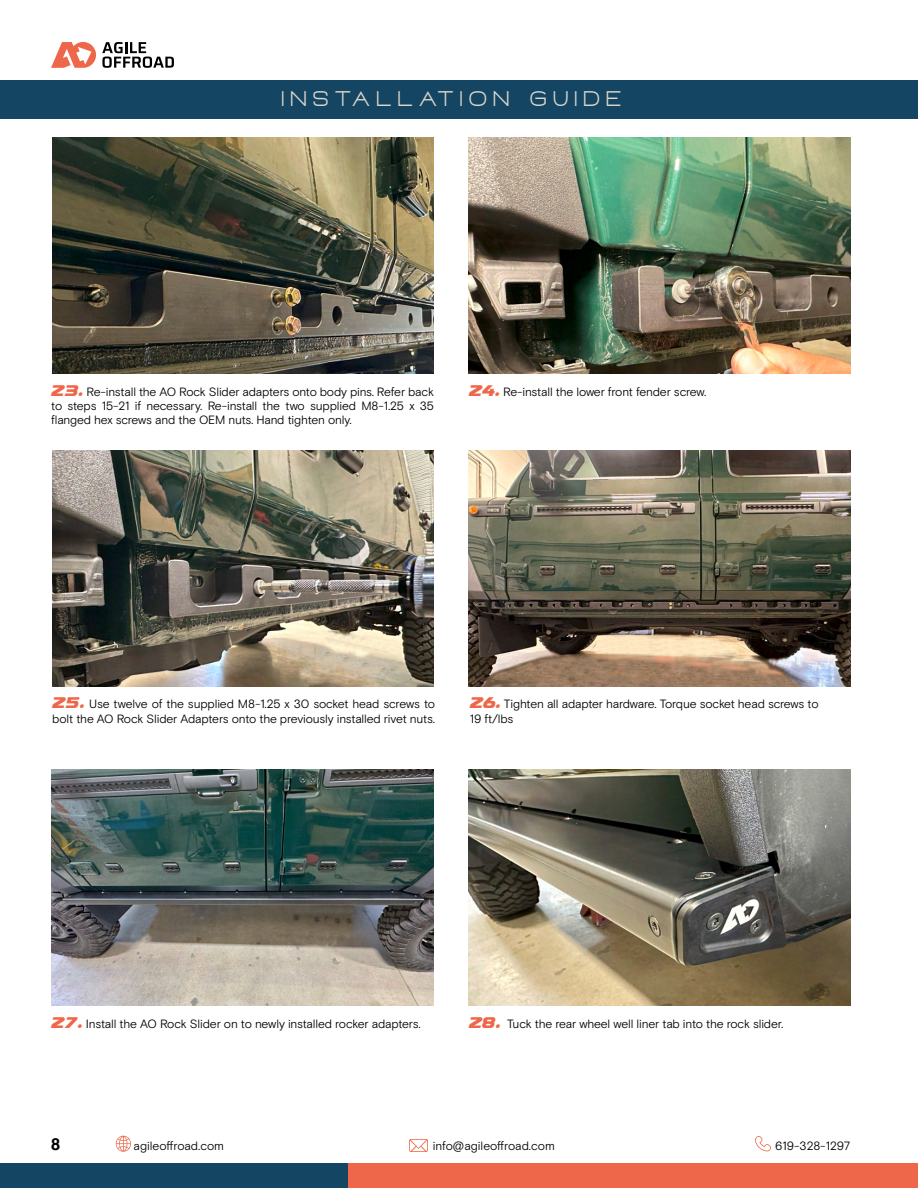
<style>
.page{position:relative;width:918px;height:1188px;background:#fff}
.page>*{position:absolute;margin:0;border:0;box-sizing:border-box;transform-origin:0 0}
.t1{font:500 21px "Neon";letter-spacing:.2em;color:#dcd6ca}
.t2{font:700 16.5px "Helvetica";color:#000}
.t3{font:12px/14.4px "Basis Grotesque Pro Off White";letter-spacing:-.015em;color:#000;text-align:justify}
.s1{font-family:"Renoric";font-size:18px;color:#ef674a}
</style>
<div class="page">
<svg style="left:116px;top:1136px;width:15px;height:16px"></svg>
<svg style="left:409px;top:1139px;width:19px;height:13px"></svg>
<svg style="left:755px;top:1136px;width:16px;height:15px"></svg>
<div style="left:0;top:1164px;width:348px;height:24px;background:#144664"></div>
<div style="left:348px;top:1164px;width:570px;height:24px;background:#ef674a"></div>
<svg style="left:102px;top:42px;width:72px;height:26px"></svg>
<svg style="left:51px;top:42px;width:45px;height:26px"></svg>
<div style="left:0;top:80px;width:918px;height:39px;background:#144664"></div>
<img style="left:52px;top:137px;width:382px;height:236px">
<img style="left:469px;top:137px;width:381px;height:236px">
<img style="left:52px;top:450px;width:382px;height:236px">
<img style="left:469px;top:450px;width:381px;height:236px">
<img style="left:51px;top:769px;width:383px;height:237px">
<img style="left:469px;top:769px;width:381px;height:237px">
<p class="t1" style="left:281px;top:86px;width:343px">INSTALLATION GUIDE</p>
<p class="t3" style="left:51px;top:384px;width:384px"><span class="s1">23.</span> Re-install the AO Rock Slider adapters onto body pins. Refer back to steps 15-21 if necessary. Re-install the two supplied M8-1.25 x 35 flanged hex screws and the OEM nuts. Hand tighten only.</p>
<p class="t3" style="left:469px;top:384px;width:239px"><span class="s1">24.</span> Re-install the lower front fender screw.</p>
<p class="t3" style="left:52px;top:697px;width:384px"><span class="s1">25.</span> Use twelve of the supplied M8-1.25 x 30 socket head screws to bolt the AO Rock Slider Adapters onto the previously installed rivet nuts.</p>
<p class="t3" style="left:470px;top:697px;width:350px"><span class="s1">26.</span> Tighten all adapter hardware. Torque socket head screws to</p>
<p class="t3" style="left:470px;top:712px;width:45px">19 ft/lbs</p>
<p class="t3" style="left:51px;top:1016px;width:371px"><span class="s1">27.</span> Install the AO Rock Slider on to newly installed rocker adapters.</p>
<p class="t3" style="left:469px;top:1016px;width:316px"><span class="s1">28.</span> Tuck the rear wheel well liner tab into the rock slider.</p>
<h2 class="t2" style="left:51px;top:1131px;width:11px">8</h2>
<p class="t3" style="left:134px;top:1139px;width:92px">agileoffroad.com</p>
<p class="t3" style="left:433px;top:1139px;width:123px">info@agileoffroad.com</p>
<p class="t3" style="left:775px;top:1139px;width:76px">619-328-1297</p>
</div>
